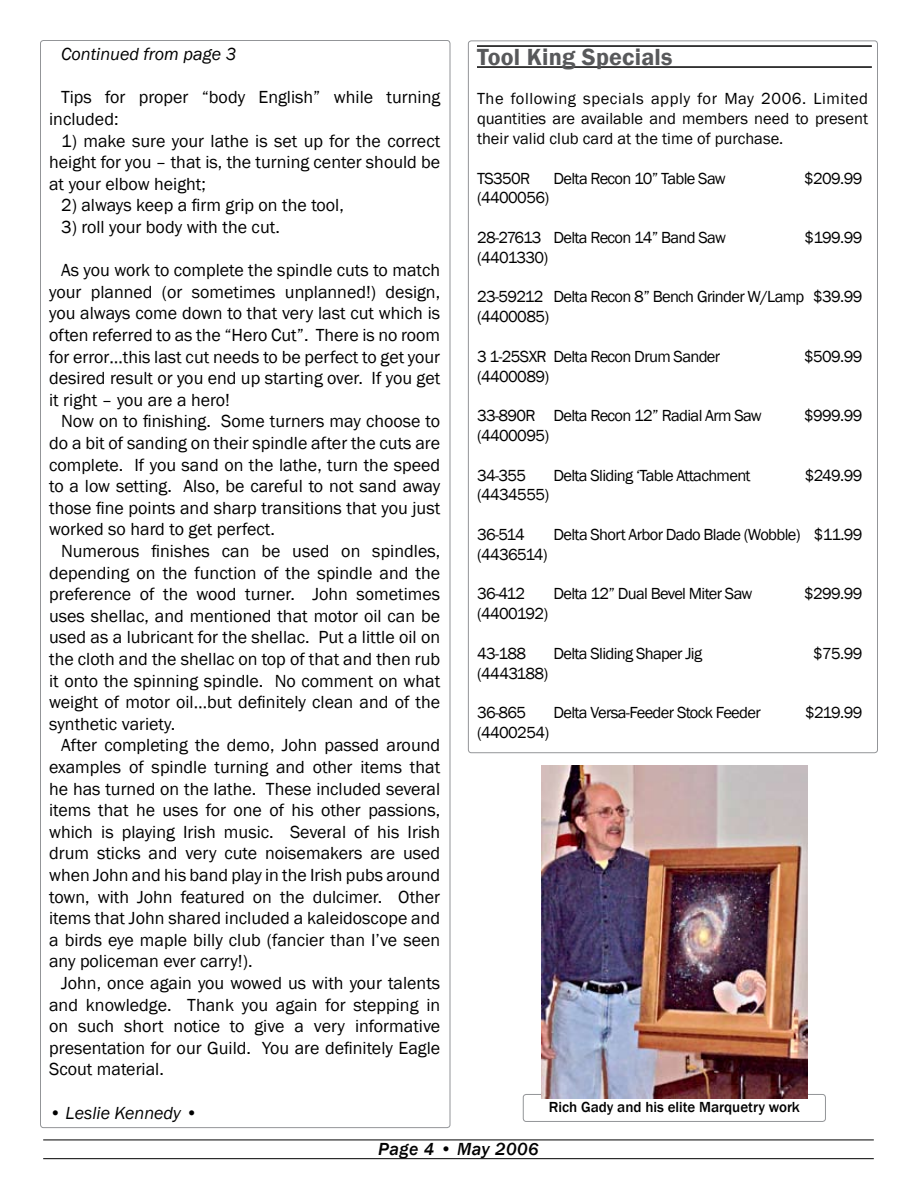
<style>
.page{position:relative;width:918px;height:1188px;background:#fff}
.page>*{position:absolute;margin:0;border:0;box-sizing:border-box;transform-origin:0 0}
.t1{font:600 24px "Franklin Gothic";letter-spacing:.01em;color:#58595b}
.t2{font:18px/21.6px "Franklin Gothic";color:#000;text-align:justify}
.t3{font:italic 18px "Franklin Gothic";color:#000}
.t4{font:italic 500 18px "Franklin Gothic";letter-spacing:.025em;color:#000}
.t5{font:16.5px/19.8px "Franklin Gothic";letter-spacing:-.04em;color:#000;text-align:justify}
.t6{font:500 15px "Franklin Gothic";color:#000}
</style>
<div class="page">
<hr style="left:43px;top:1140px;width:831px;height:1px;background:#000">
<hr style="left:43px;top:1158px;width:831px;height:1px;background:#000">
<hr style="left:477px;top:45px;width:395px;height:2px;background:#000">
<hr style="left:477px;top:66px;width:395px;height:2px;background:#000">
<div style="left:523px;top:1094px;width:303px;height:28px;border:1px solid #939598;border-radius:3px"></div>
<img style="left:541px;top:766px;width:267px;height:333px">
<p class="t3" style="left:61px;top:43px;width:177px">Continued from page 3</p>
<p class="t2" style="left:49px;top:87px;width:393px;text-indent:12px">Tips for proper “body English” while turning included:</p>
<p class="t2" style="left:49px;top:130px;width:393px;text-indent:12px">1) make sure your lathe is set up for the correct height for you – that is, the turning center should be at your elbow height;</p>
<p class="t2" style="left:61px;top:195px;width:284px">2) always keep a firm grip on the tool,</p>
<p class="t2" style="left:61px;top:217px;width:220px">3) roll your body with the cut.</p>
<p class="t2" style="left:49px;top:260px;width:393px;text-indent:12px">As you work to complete the spindle cuts to match your planned (or sometimes unplanned!) design, you always come down to that very last cut which is often referred to as the “Hero Cut”. There is no room for error…this last cut needs to be perfect to get your desired result or you end up starting over. If you get it right – you are a hero!</p>
<p class="t2" style="left:49px;top:411px;width:393px;text-indent:12px">Now on to finishing. Some turners may choose to do a bit of sanding on their spindle after the cuts are complete. If you sand on the lathe, turn the speed to a low setting. Also, be careful to not sand away those fine points and sharp transitions that you just worked so hard to get perfect.</p>
<p class="t2" style="left:49px;top:541px;width:393px;text-indent:12px">Numerous finishes can be used on spindles, depending on the function of the spindle and the preference of the wood turner. John sometimes uses shellac, and mentioned that motor oil can be used as a lubricant for the shellac. Put a little oil on the cloth and the shellac on top of that and then rub it onto the spinning spindle. No comment on what weight of motor oil…but definitely clean and of the synthetic variety.</p>
<p class="t2" style="left:49px;top:735px;width:393px;text-indent:12px">After completing the demo, John passed around examples of spindle turning and other items that he has turned on the lathe. These included several items that he uses for one of his other passions, which is playing Irish music. Several of his Irish drum sticks and very cute noisemakers are used when John and his band play in the Irish pubs around town, with John featured on the dulcimer. Other items that John shared included a kaleidoscope and a birds eye maple billy club (fancier than I’ve seen any policeman ever carry!).</p>
<p class="t2" style="left:49px;top:973px;width:393px;text-indent:12px">John, once again you wowed us with your talents and knowledge. Thank you again for stepping in on such short notice to give a very informative presentation for our Guild. You are definitely Eagle Scout material.</p>
<p class="t3" style="left:49px;top:1101px;width:150px">• Leslie Kennedy •</p>
<h1 class="t1" style="left:477px;top:42px;width:197px">Tool King Specials</h1>
<p class="t5" style="left:477px;top:89px;width:393px">The following specials apply for May 2006. Limited quantities are available and members need to present their valid club card at the time of purchase.</p>
<p class="t5" style="left:477px;top:169px;width:55px">TS350R</p>
<p class="t5" style="left:554px;top:169px;width:174px">Delta Recon 10” Table Saw</p>
<p class="t5" style="left:804px;top:169px;width:60px">$209.99</p>
<p class="t5" style="left:477px;top:188px;width:74px">(4400056)</p>
<p class="t5" style="left:477px;top:228px;width:251px">28-27613 Delta Recon 14” Band Saw</p>
<p class="t5" style="left:804px;top:228px;width:59px">$199.99</p>
<p class="t5" style="left:477px;top:248px;width:73px">(4401330)</p>
<p class="t5" style="left:477px;top:287px;width:387px">23-59212 Delta Recon 8” Bench Grinder W/Lamp $39.99 (4400085)</p>
<p class="t5" style="left:477px;top:347px;width:245px">3 1-25SXR Delta Recon Drum Sander</p>
<p class="t5" style="left:804px;top:347px;width:60px">$509.99</p>
<p class="t5" style="left:477px;top:367px;width:74px">(4400089)</p>
<p class="t5" style="left:477px;top:406px;width:286px">33-890R Delta Recon 12” Radial Arm Saw</p>
<p class="t5" style="left:804px;top:406px;width:60px">$999.99</p>
<p class="t5" style="left:477px;top:426px;width:74px">(4400095)</p>
<p class="t5" style="left:477px;top:466px;width:51px">34-355</p>
<p class="t5" style="left:553px;top:466px;width:199px">Delta Sliding ‘Table Attachment</p>
<p class="t5" style="left:805px;top:466px;width:59px">$249.99</p>
<p class="t5" style="left:477px;top:485px;width:74px">(4434555)</p>
<p class="t5" style="left:477px;top:525px;width:49px">36-514</p>
<p class="t5" style="left:554px;top:525px;width:310px">Delta Short Arbor Dado Blade (Wobble) $11.99</p>
<p class="t5" style="left:477px;top:545px;width:72px">(4436514)</p>
<p class="t5" style="left:477px;top:584px;width:50px">36-412</p>
<p class="t5" style="left:553px;top:584px;width:200px">Delta 12” Dual Bevel Miter Saw</p>
<p class="t5" style="left:804px;top:584px;width:60px">$299.99</p>
<p class="t5" style="left:477px;top:604px;width:73px">(4400192)</p>
<p class="t5" style="left:477px;top:644px;width:51px">43-188</p>
<p class="t5" style="left:553px;top:644px;width:150px">Delta Sliding Shaper Jig</p>
<p class="t5" style="left:813px;top:644px;width:51px">$75.99</p>
<p class="t5" style="left:477px;top:664px;width:73px">(4443188)</p>
<p class="t5" style="left:477px;top:703px;width:51px">36-865</p>
<p class="t5" style="left:553px;top:703px;width:209px">Delta Versa-Feeder Stock Feeder</p>
<p class="t5" style="left:805px;top:703px;width:59px">$219.99</p>
<p class="t5" style="left:477px;top:723px;width:74px">(4400254)</p>
<p class="t6" style="left:549px;top:1097px;width:253px">Rich Gady and his elite Marquetry work</p>
<p class="t4" style="left:378px;top:1138px;width:162px">Page • May 2006</p>
</div>
